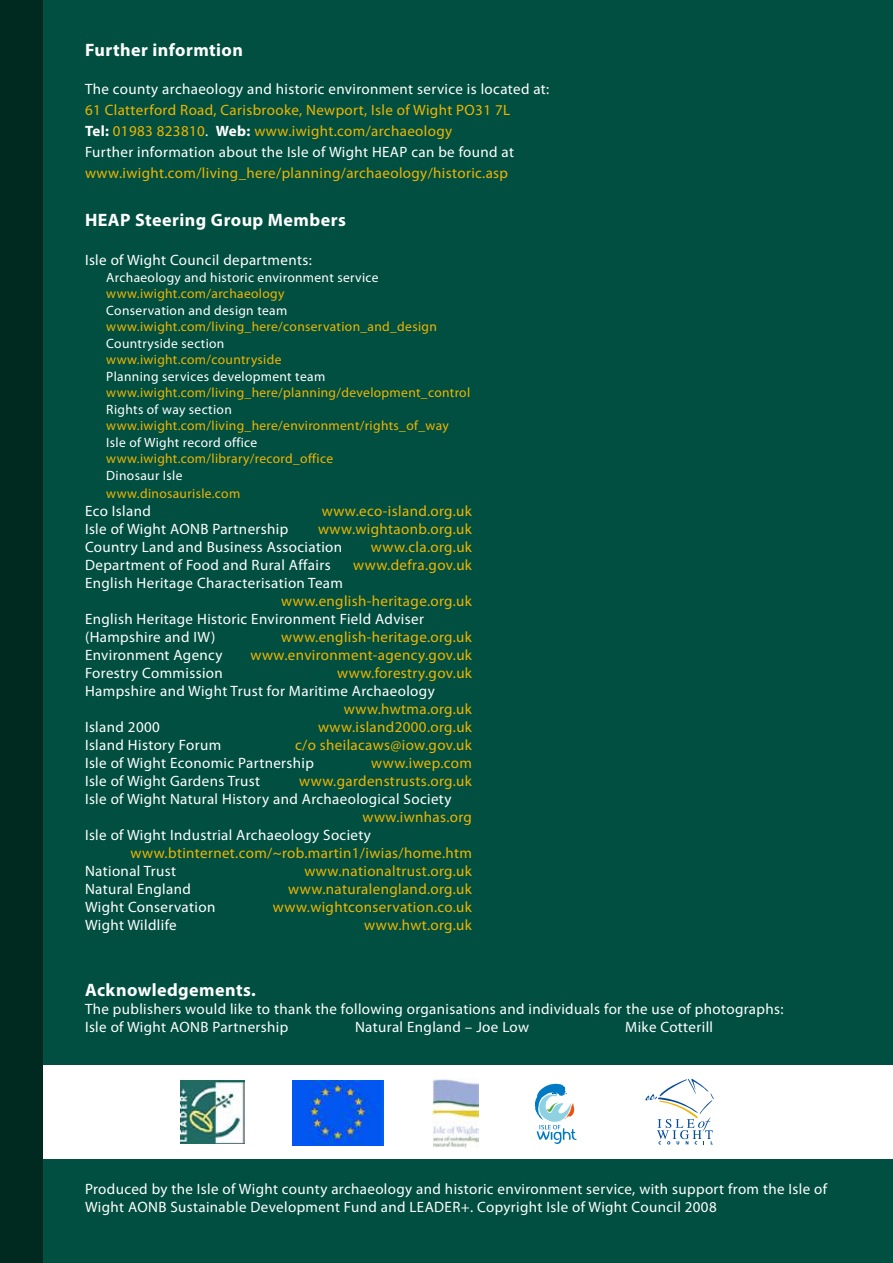
<style>
.page{position:relative;width:893px;height:1263px;background:#fff}
.page>*{position:absolute;margin:0;border:0;box-sizing:border-box;transform-origin:0 0}
.t1{font:700 18px "Myriad Pro";letter-spacing:.025em;color:#fff}
.t2{font:15px/18px "Myriad Pro";letter-spacing:.025em;color:#fff}
.t3{font:15px/21px "Myriad Pro";letter-spacing:.025em;color:#f1b500}
.t4{font:13.5px "Myriad Pro";letter-spacing:.025em;color:#f1b500}
.t5{font:13.5px "Myriad Pro";letter-spacing:.025em;color:#fff}
.s1{font-weight:700;color:#fff}
.s2{color:#fff}
</style>
<div class="page">
<div style="left:27px;top:0;width:866px;height:1263px;background:#004f41"></div>
<div style="left:31px;top:1066px;width:862px;height:93px;background:#fff"></div>
<div style="left:0;top:0;width:43px;height:1263px;background:#002a20"></div>
<img style="left:180px;top:1080px;width:64px;height:64px">
<div style="left:431px;top:1077px;width:50px;height:73px;background:linear-gradient(to bottom,#fff,#fff)"></div>
<img style="left:433px;top:1079px;width:45px;height:69px">
<svg style="left:534px;top:1083px;width:43px;height:61px"></svg>
<svg style="left:645px;top:1079px;width:69px;height:65px"></svg>
<img style="left:293px;top:1080px;width:90px;height:65px">
<p class="t1" style="left:85px;top:43px;width:159px">Further informtion</p>
<p class="t2" style="left:85px;top:81px;width:466px">The county archaeology and historic environment service is located at:</p>
<p class="t3" style="left:85px;top:101px;width:431px">61 Clatterford Road, Carisbrooke, Newport, Isle of Wight PO31 7L<br><span class="s1">Tel:</span> 01983 823810<span class="s2">.</span> <span class="s1">Web:</span> www.iwight.com/archaeology<br><span class="s2">Further information about the Isle of Wight HEAP can be found at</span></p>
<p class="t3" style="left:85px;top:164px;width:425px">www.iwight.com/living_here/planning/archaeology/historic.asp</p>
<p class="t1" style="left:85px;top:213px;width:262px">HEAP Steering Group Members</p>
<p class="t2" style="left:85px;top:252px;width:228px">Isle of Wight Council departments:</p>
<p class="t5" style="left:106px;top:272px;width:274px">Archaeology and historic environment service</p>
<p class="t4" style="left:106px;top:288px;width:180px">www.iwight.com/archaeology</p>
<p class="t5" style="left:106px;top:305px;width:182px">Conservation and design team</p>
<p class="t4" style="left:106px;top:321px;width:332px">www.iwight.com/living_here/conservation_and_design</p>
<p class="t5" style="left:106px;top:338px;width:120px">Countryside section</p>
<p class="t4" style="left:106px;top:354px;width:177px">www.iwight.com/countryside</p>
<p class="t5" style="left:106px;top:371px;width:220px">Planning services development team</p>
<p class="t4" style="left:106px;top:387px;width:365px">www.iwight.com/living_here/planning/development_control</p>
<p class="t5" style="left:106px;top:404px;width:127px">Rights of way section</p>
<p class="t4" style="left:106px;top:420px;width:344px">www.iwight.com/living_here/environment/rights_of_way</p>
<p class="t5" style="left:106px;top:437px;width:152px">Isle of Wight record office</p>
<p class="t4" style="left:106px;top:453px;width:228px">www.iwight.com/library/record_office</p>
<p class="t5" style="left:106px;top:470px;width:78px">Dinosaur Isle</p>
<p class="t4" style="left:106px;top:488px;width:135px">www.dinosaurisle.com</p>
<p class="t2" style="left:85px;top:503px;width:67px">Eco Island</p>
<p class="t3" style="left:322px;top:501px;width:152px">www.eco-island.org.uk</p>
<p class="t2" style="left:85px;top:521px;width:205px">Isle of Wight AONB Partnership</p>
<p class="t3" style="left:318px;top:519px;width:155px">www.wightaonb.org.uk</p>
<p class="t2" style="left:85px;top:539px;width:259px">Country Land and Business Association</p>
<p class="t3" style="left:371px;top:537px;width:103px">www.cla.org.uk</p>
<p class="t2" style="left:85px;top:557px;width:247px">Department of Food and Rural Affairs</p>
<p class="t3" style="left:353px;top:555px;width:120px">www.defra.gov.uk</p>
<p class="t2" style="left:85px;top:575px;width:259px">English Heritage Characterisation Team</p>
<p class="t3" style="left:281px;top:591px;width:192px">www.english-heritage.org.uk</p>
<p class="t2" style="left:85px;top:611px;width:340px">English Heritage Historic Environment Field Adviser (Hampshire and IW)</p>
<p class="t3" style="left:281px;top:627px;width:192px">www.english-heritage.org.uk</p>
<p class="t2" style="left:85px;top:647px;width:139px">Environment Agency</p>
<p class="t3" style="left:250px;top:645px;width:223px">www.environment-agency.gov.uk</p>
<p class="t2" style="left:85px;top:665px;width:139px">Forestry Commission</p>
<p class="t3" style="left:337px;top:663px;width:136px">www.forestry.gov.uk</p>
<p class="t2" style="left:85px;top:683px;width:351px">Hampshire and Wight Trust for Maritime Archaeology</p>
<p class="t3" style="left:344px;top:699px;width:130px">www.hwtma.org.uk</p>
<p class="t2" style="left:85px;top:719px;width:76px">Island 2000</p>
<p class="t3" style="left:318px;top:717px;width:155px">www.island2000.org.uk</p>
<p class="t2" style="left:85px;top:737px;width:138px">Island History Forum</p>
<p class="t3" style="left:295px;top:735px;width:178px">c/o sheilacaws@iow.gov.uk</p>
<p class="t2" style="left:85px;top:755px;width:230px">Isle of Wight Economic Partnership</p>
<p class="t3" style="left:371px;top:753px;width:102px">www.iwep.com</p>
<p class="t2" style="left:85px;top:773px;width:176px">Isle of Wight Gardens Trust</p>
<p class="t3" style="left:299px;top:771px;width:174px">www.gardenstrusts.org.uk</p>
<p class="t2" style="left:85px;top:791px;width:368px">Isle of Wight Natural History and Archaeological Society</p>
<p class="t3" style="left:362px;top:807px;width:111px">www.iwnhas.org</p>
<p class="t2" style="left:85px;top:827px;width:287px">Isle of Wight Industrial Archaeology Society</p>
<p class="t3" style="left:131px;top:843px;width:343px">www.btinternet.com/~rob.martin1/iwias/home.htm</p>
<p class="t2" style="left:85px;top:863px;width:93px">National Trust</p>
<p class="t3" style="left:304px;top:861px;width:169px">www.nationaltrust.org.uk</p>
<p class="t2" style="left:85px;top:881px;width:107px">Natural England</p>
<p class="t3" style="left:288px;top:879px;width:185px">www.naturalengland.org.uk</p>
<p class="t2" style="left:85px;top:899px;width:132px">Wight Conservation</p>
<p class="t3" style="left:273px;top:897px;width:201px">www.wightconservation.co.uk</p>
<p class="t2" style="left:85px;top:917px;width:93px">Wight Wildlife</p>
<p class="t3" style="left:364px;top:915px;width:109px">www.hwt.org.uk</p>
<p class="t1" style="left:85px;top:983px;width:172px">Acknowledgements.</p>
<p class="t2" style="left:85px;top:1001px;width:700px">The publishers would like to thank the following organisations and individuals for the use of photographs:<br>Isle of Wight AONB Partnership</p>
<p class="t2" style="left:355px;top:1019px;width:176px">Natural England – Joe Low</p>
<p class="t2" style="left:625px;top:1019px;width:90px">Mike Cotterill</p>
<p class="t2" style="left:85px;top:1181px;width:744px">Produced by the Isle of Wight county archaeology and historic environment service, with support from the Isle of<br>Wight AONB Sustainable Development Fund and LEADER+. Copyright Isle of Wight Council 2008</p>
</div>
